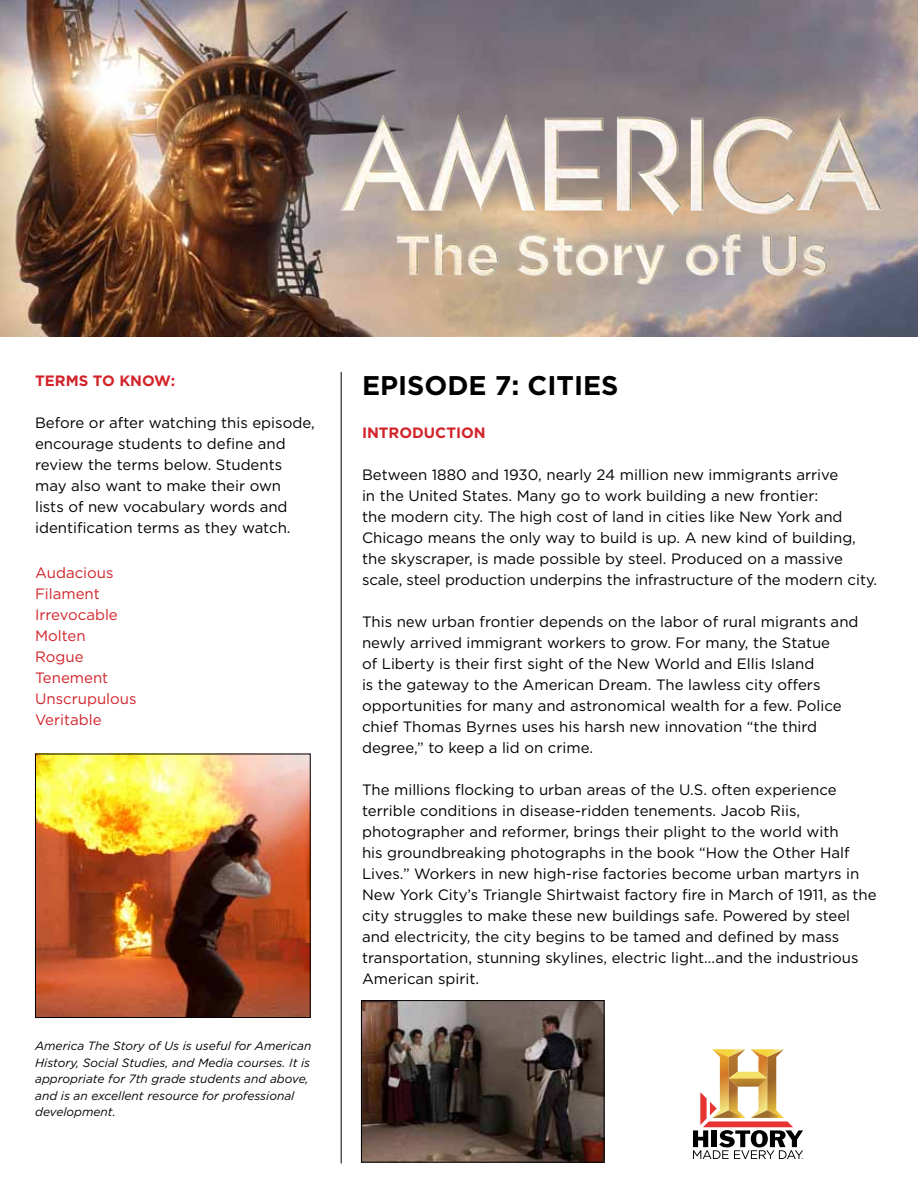
<style>
.page{position:relative;width:918px;height:1188px;background:#fff}
.page>*{position:absolute;margin:0;border:0;box-sizing:border-box;transform-origin:0 0}
.t1{font:700 27px "Gotham";color:#000}
.t2{font:15px/21px "Gotham";color:#000}
.t3{font:15px/21px "Gotham";color:#d2232a}
.t4{font:700 15px "Gotham";color:#d2232a}
.t5{font:italic 12px/16.5px "Gotham";color:#000}
</style>
<div class="page">
<img style="left:0;top:0;width:918px;height:336px">
<hr style="left:341px;top:372px;width:1px;height:791px;background:#000">
<svg style="left:693px;top:1049px;width:110px;height:110px"></svg>
<img style="left:37px;top:756px;width:272px;height:260px">
<div style="left:35px;top:754px;width:276px;height:264px;border:1px solid #000"></div>
<img style="left:363px;top:1002px;width:239px;height:159px">
<div style="left:361px;top:1000px;width:243px;height:163px;border:1px solid #000"></div>
<img style="left:298px;top:99px;width:604px;height:238px">
<p class="t4" style="left:35px;top:371px;width:142px">TE RMS TO KNOW:</p>
<p class="t2" style="left:35px;top:412px;width:281px">Before or after watching this episode, encourage students to define and review the terms below. Students may also want to make their own<br>lists of new vocabulary words and identification terms as they watch.</p>
<p class="t3" style="left:35px;top:562px;width:103px">Audacious<br>Filament<br>Irrevocable<br>Molten<br>Rogue<br>Tenement<br>Unscrupulous<br>Veritable</p>
<p class="t5" style="left:35px;top:1038px;width:278px">America The Story of Us is useful for American History, Social Studies, and Media courses. It is appropriate for 7th grade students and above, and is an excellent resource for professional development.</p>
<h1 class="t1" style="left:362px;top:367px;width:258px">EPISODE 7: CITIES</h1>
<p class="t4" style="left:362px;top:423px;width:125px">I NTRODUCTION</p>
<p class="t2" style="left:362px;top:464px;width:517px">Between 1880 and 1930, nearly 24 million new immigrants arrive<br>in the United States. Many go to work building a new frontier:<br>the modern city. The high cost of land in cities like New York and Chicago means the only way to build is up. A new kind of building, the skyscraper, is made possible by steel. Produced on a massive scale, steel production underpins the infrastructure of the modern city.</p>
<p class="t2" style="left:362px;top:611px;width:498px">This new urban frontier depends on the labor of rural migrants and newly arrived immigrant workers to grow. For many, the Statue<br>of Liberty is their first sight of the New World and Ellis Island<br>is the gateway to the American Dream. The lawless city offers opportunities for many and astronomical wealth for a few. Police chief Thomas Byrnes uses his harsh new innovation “the third degree,” to keep a lid on crime.</p>
<p class="t2" style="left:362px;top:779px;width:516px">The millions flocking to urban areas of the U.S. often experience terrible conditions in disease-ridden tenements. Jacob Riis, photographer and reformer, brings their plight to the world with<br>his groundbreaking photographs in the book “How the Other Half Lives.” Workers in new high-rise factories become urban martyrs in New York City’s Triangle Shirtwaist factory fire in March of 1911, as the city struggles to make these new buildings safe. Powered by steel and electricity, the city begins to be tamed and defined by mass transportation, stunning skylines, electric light...and the industrious American spirit.</p>
</div>
